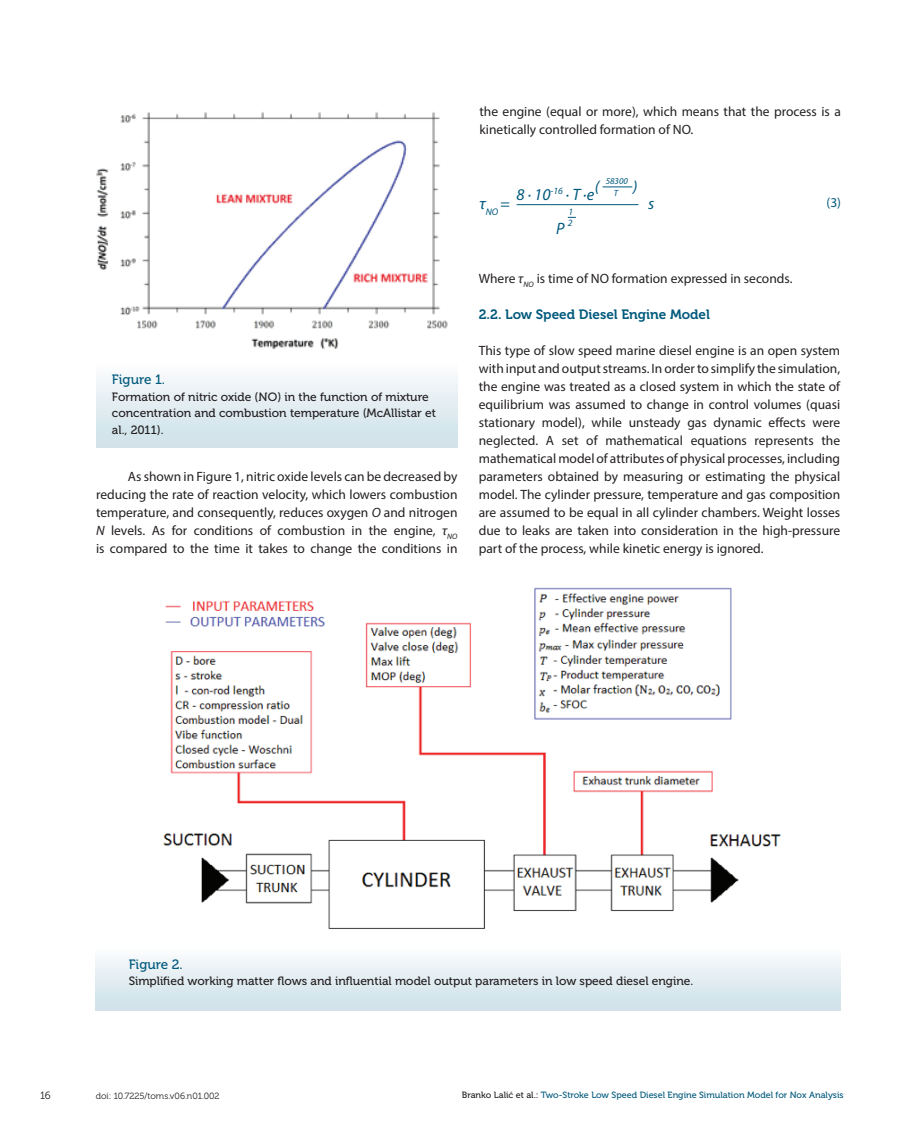
<style>
.page{position:relative;width:915px;height:1127px;background:#fff}
.page>*{position:absolute;margin:0;border:0;box-sizing:border-box;transform-origin:0 0}
.Body_text{font:italic 16.5px "Myriad Pro";color:#00597c}
.Body_text-2{font:13.5px/18px "Myriad Pro";color:#231f20;text-align:justify}
.podnaslov{font:13.5px "Museo 700";color:#00597c}
.Figure{font:13.5px "Museo 500";color:#00597c}
.Body_text-3{font:13.5px "Myriad Pro";color:#00597c}
.Figure_naslov{font:12px/16.5px "Museo 500";color:#231f20}
.t1{font:10.5px "Museo 300";color:#231f20}
.Body_text-4{font:italic 9.6px "Myriad Pro";color:#00597c}
.t2{font:9px "Museo 500";color:#00597c}
.t3{font:9px "Museo 300";color:#231f20}
.Body_text-5{font:italic 9px "Myriad Pro";color:#00597c}
.s1{font-style:italic}
.s2{color:#231f20}
</style>
<div class="page">
<img style="left:96px;top:112px;width:352px;height:238px">
<div style="left:96px;top:362px;width:361px;height:86px;background:linear-gradient(to bottom,#fcfcfe,#cde1e8)"></div>
<div style="left:96px;top:946px;width:744px;height:64px;background:linear-gradient(to bottom,#fdfdfe,#cde1e8)"></div>
<hr style="left:602px;top:186px;width:30px;height:1px;background:#00597c">
<hr style="left:516px;top:204px;width:122px;height:1px;background:#00597c">
<img style="left:163px;top:587px;width:618px;height:342px">
<p class="Body_text-2" style="left:479px;top:103px;width:363px">the engine (equal or more), which means that the process is a kinetically controlled formation of NO.</p>
<p class="Figure" style="left:112px;top:372px;width:55px">Figure 1.</p>
<p class="Figure_naslov" style="left:112px;top:388px;width:325px">Formation of nitric oxide (NO) in the function of mixture concentration and combustion temperature (McAllistar et al., 2011).</p>
<p class="Body_text-2" style="left:96px;top:467px;width:363px;text-indent:32px">As shown in Figure 1, nitric oxide levels can be decreased by reducing the rate of reaction velocity, which lowers combustion temperature, and consequently, reduces oxygen <span class="s1">O</span> and nitrogen <span class="s1">N</span> levels. As for conditions of combustion in the engine, <span class="s1">τ</span><sub>NO </sub>is compared to the time it takes to change the conditions in</p>
<p class="Body_text-5" style="left:605px;top:175px;width:24px">58300</p>
<p class="Body_text-5" style="left:613px;top:188px;width:6px">T</p>
<p class="Body_text" style="left:594px;top:176px;width:6px">(</p>
<p class="Body_text" style="left:632px;top:176px;width:6px">)</p>
<p class="Body_text" style="left:516px;top:184px;width:79px">8 ∙ 10<sup>-16</sup> ∙ T ∙e</p>
<p class="Body_text" style="left:556px;top:218px;width:10px">P</p>
<p class="Body_text" style="left:479px;top:194px;width:32px">τ<sub>NO</sub> =</p>
<p class="Body_text" style="left:648px;top:194px;width:8px">s</p>
<p class="Body_text-4" style="left:568px;top:206px;width:6px">1</p>
<p class="Body_text-4" style="left:567px;top:217px;width:6px">2</p>
<p class="Body_text-3" style="left:826px;top:194px;width:16px">(3)</p>
<p class="Body_text-2" style="left:478px;top:269px;width:315px">Where <span class="s1">τ</span><sub>NO</sub> is time of NO formation expressed in seconds.</p>
<p class="podnaslov" style="left:478px;top:306px;width:233px">2.2. Low Speed Diesel Engine Model</p>
<p class="Body_text-2" style="left:478px;top:341px;width:363px">This type of slow speed marine diesel engine is an open system with input and output streams. In order to simplify the simulation, the engine was treated as a closed system in which the state of equilibrium was assumed to change in control volumes (quasi stationary model), while unsteady gas dynamic effects were neglected. A set of mathematical equations represents the mathematical model of attributes of physical processes, including parameters obtained by measuring or estimating the physical model. The cylinder pressure, temperature and gas composition are assumed to be equal in all cylinder chambers. Weight losses due to leaks are taken into consideration in the high-pressure part of the process, while kinetic energy is ignored.</p>
<p class="Figure" style="left:129px;top:956px;width:56px">Figure 2.</p>
<p class="Figure_naslov" style="left:129px;top:973px;width:566px">Simplified working matter flows and influential model output parameters in low speed diesel engine.</p>
<p class="t1" style="left:40px;top:1090px;width:12px">16</p>
<p class="t3" style="left:96px;top:1091px;width:125px">doi: 10.7225/toms.v06.n01.002</p>
<p class="t2" style="left:462px;top:1090px;width:383px"><span class="s2">Branko Lalić et al.:</span> Two-Stroke Low Speed Diesel Engine Simulation Model for Nox Analysis</p>
</div>
